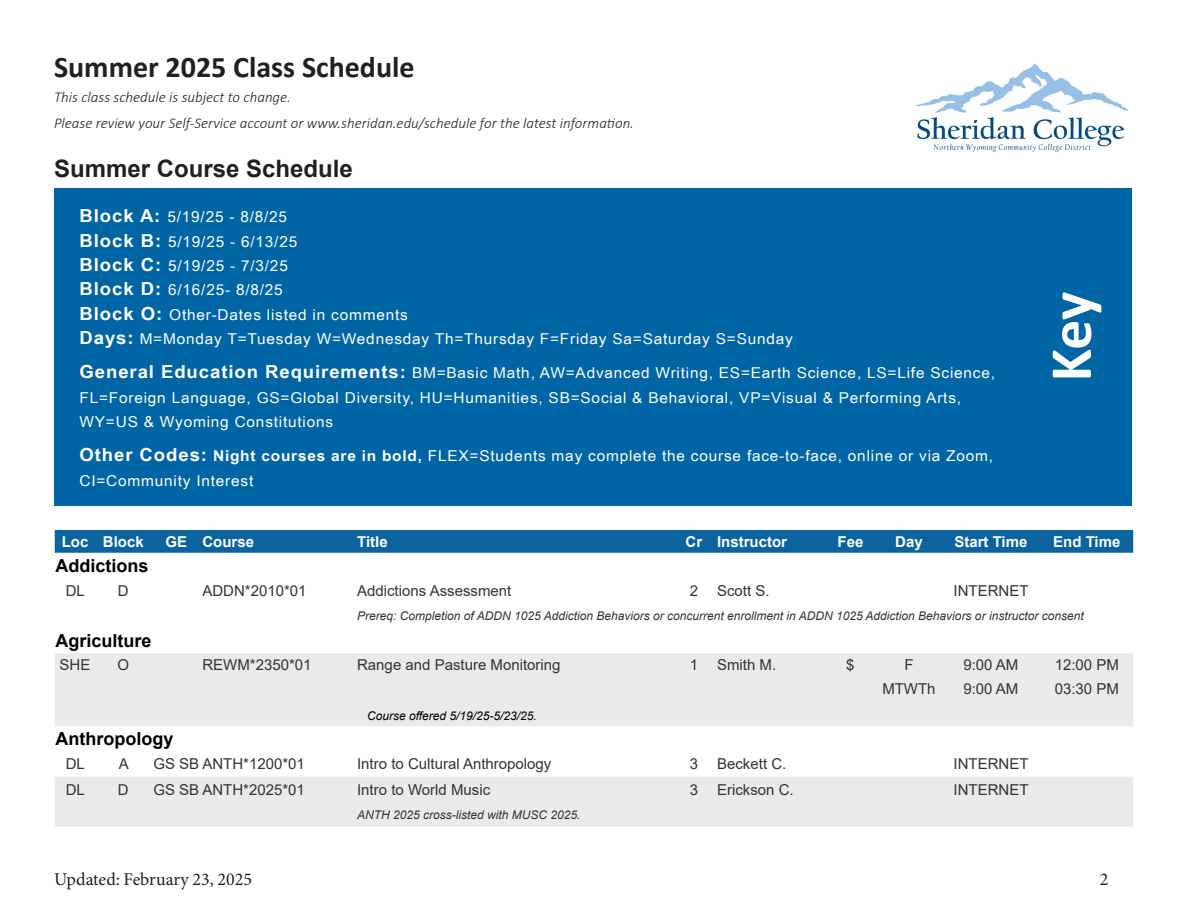
<style>
.page{position:relative;width:1188px;height:918px;background:#fff}
.page>*{position:absolute;margin:0;border:0;box-sizing:border-box;transform-origin:0 0}
.t1{font:700 60px "Calibri";color:#fcfcfc}
.t2{font:700 30px "Calibri";color:#231f20}
.t3{font:700 24px "Arial";color:#231f20}
.t4{font:700 18px "Arial";color:#000}
.t5{font:18px "Minion Pro";color:#231f20}
.t6{font:15px "Arial Narrow";letter-spacing:.04em;color:#fff;scale:1.26 1}
.t7{font:15px "Arial";color:#333}
.t8{font:italic 300 15px/25.5px "Calibri";color:#231f20}
.t9{font:700 15px "Arial";color:#fff}
.t10{font:italic 12px "Arial";color:#333}
.t11{font:italic 12px "Arial";color:#000}
.s1{font-weight:700;font-size:18px}
.s2{font-weight:700}
</style>
<div class="page">
<img style="left:915px;top:64px;width:214px;height:89px">
<div style="left:54px;top:189px;width:1077px;height:317px;background:#0065a4"></div>
<div style="left:55px;top:530px;width:1078px;height:23px;background:#0b64a0"></div>
<svg style="left:55px;top:653px;width:1078px;height:174px;fill:#eaeaea"></svg>
<h2 class="t2" style="left:54px;top:45px;width:362px">Summer 2025 Class Schedule</h2>
<p class="t8" style="left:54px;top:84px;width:581px">This class schedule is subject to change.<br>Please review your Self-Service account or www.sheridan.edu/schedule for the latest information.</p>
<p class="t3" style="left:54px;top:152px;width:300px">Summer Course Schedule</p>
<p class="t6" style="left:80px;top:206px;width:166px"><span class="s1">Block A:</span> 5/19/25 - 8/8/25</p>
<p class="t6" style="left:80px;top:230px;width:174px"><span class="s1">Block B:</span> 5/19/25 - 6/13/25</p>
<p class="t6" style="left:80px;top:255px;width:167px"><span class="s1">Block C:</span> 5/19/25 - 7/3/25</p>
<p class="t6" style="left:80px;top:279px;width:163px"><span class="s1">Block D:</span> 6/16/25- 8/8/25</p>
<p class="t6" style="left:80px;top:304px;width:262px"><span class="s1">Block O:</span> Other-Dates listed in comments</p>
<p class="t6" style="left:80px;top:328px;width:568px"><span class="s1">Days:</span> M=Monday T=Tuesday W=Wednesday Th=Thursday F=Friday Sa=Saturday S=Sunday</p>
<p class="t6" style="left:80px;top:362px;width:728px"><span class="s1">General Education Requirements:</span> BM=Basic Math, AW=Advanced Writing, ES=Earth Science, LS=Life Science,</p>
<p class="t6" style="left:80px;top:386px;width:701px">FL=Foreign Language, GS=Global Diversity, HU=Humanities, SB=Social &amp; Behavioral, VP=Visual &amp; Performing Arts,</p>
<p class="t6" style="left:80px;top:411px;width:203px">WY=US &amp; Wyoming Constitutions</p>
<p class="t6" style="left:80px;top:445px;width:727px"><span class="s1">Other Codes:</span> <span class="s2">Night courses are in bold,</span> FLEX=Students may complete the course face-to-face, online or via Zoom,</p>
<p class="t6" style="left:80px;top:469px;width:139px">CI=Community Interest</p>
<p class="t1" style="left:1028px;top:382px;width:91px;rotate:-90deg">Key</p>
<p class="t9" style="left:62px;top:531px;width:28px">Loc</p>
<p class="t9" style="left:103px;top:531px;width:42px">Block</p>
<p class="t9" style="left:166px;top:531px;width:23px">GE</p>
<p class="t9" style="left:202px;top:531px;width:53px">Course</p>
<p class="t9" style="left:357px;top:531px;width:32px">Title</p>
<p class="t9" style="left:686px;top:531px;width:18px">Cr</p>
<p class="t9" style="left:717px;top:531px;width:72px">Instructor</p>
<p class="t9" style="left:838px;top:531px;width:27px">Fee</p>
<p class="t9" style="left:895px;top:531px;width:29px">Day</p>
<p class="t9" style="left:954px;top:531px;width:75px">Start Time</p>
<p class="t9" style="left:1053px;top:531px;width:69px">End Time</p>
<p class="t4" style="left:56px;top:553px;width:95px">Addictions</p>
<p class="t7" style="left:66px;top:580px;width:21px">DL</p>
<p class="t7" style="left:118px;top:580px;width:12px">D</p>
<p class="t7" style="left:202px;top:580px;width:106px">ADDN*2010*01</p>
<p class="t7" style="left:357px;top:580px;width:156px">Addictions Assessment</p>
<p class="t7" style="left:690px;top:580px;width:10px">2</p>
<p class="t7" style="left:717px;top:580px;width:54px">Scott S.</p>
<p class="t7" style="left:954px;top:580px;width:76px">INTERNET</p>
<p class="t10" style="left:357px;top:608px;width:728px">Prereq: Completion of ADDN 1025 Addiction Behaviors or concurrent enrollment in ADDN 1025 Addiction Behaviors or instructor consent</p>
<p class="t4" style="left:56px;top:628px;width:98px">Agriculture</p>
<p class="t7" style="left:60px;top:655px;width:32px">SHE</p>
<p class="t7" style="left:117px;top:655px;width:13px">O</p>
<p class="t7" style="left:202px;top:655px;width:111px">REWM*2350*01</p>
<p class="t7" style="left:357px;top:655px;width:205px">Range and Pasture Monitoring</p>
<p class="t7" style="left:690px;top:655px;width:10px">1</p>
<p class="t7" style="left:717px;top:655px;width:61px">Smith M.</p>
<p class="t7" style="left:846px;top:655px;width:10px">$</p>
<p class="t7" style="left:904px;top:655px;width:11px">F</p>
<p class="t7" style="left:963px;top:655px;width:57px">9:00 AM</p>
<p class="t7" style="left:1055px;top:655px;width:66px">12:00 PM</p>
<p class="t7" style="left:882px;top:679px;width:55px">MTWTh</p>
<p class="t7" style="left:963px;top:679px;width:57px">9:00 AM</p>
<p class="t7" style="left:1055px;top:679px;width:66px">03:30 PM</p>
<p class="t11" style="left:367px;top:708px;width:171px">Course offered 5/19/25-5/23/25.</p>
<p class="t4" style="left:56px;top:726px;width:119px">Anthropology</p>
<p class="t7" style="left:66px;top:754px;width:21px">DL</p>
<p class="t7" style="left:119px;top:754px;width:12px">A</p>
<p class="t7" style="left:153px;top:754px;width:153px">GS SB ANTH*1200*01</p>
<p class="t7" style="left:357px;top:754px;width:196px">Intro to Cultural Anthropology</p>
<p class="t7" style="left:690px;top:754px;width:10px">3</p>
<p class="t7" style="left:717px;top:754px;width:71px">Beckett C.</p>
<p class="t7" style="left:954px;top:754px;width:76px">INTERNET</p>
<p class="t7" style="left:66px;top:779px;width:21px">DL</p>
<p class="t7" style="left:118px;top:779px;width:12px">D</p>
<p class="t7" style="left:153px;top:779px;width:153px">GS SB ANTH*2025*01</p>
<p class="t7" style="left:357px;top:779px;width:135px">Intro to World Music</p>
<p class="t7" style="left:690px;top:779px;width:10px">3</p>
<p class="t7" style="left:717px;top:779px;width:78px">Erickson C.</p>
<p class="t7" style="left:954px;top:779px;width:76px">INTERNET</p>
<p class="t10" style="left:357px;top:807px;width:225px">ANTH 2025 cross-listed with MUSC 2025.</p>
<p class="t5" style="left:54px;top:867px;width:199px">Updated: February 23, 2025</p>
<p class="t5" style="left:1100px;top:867px;width:10px">2</p>
</div>
